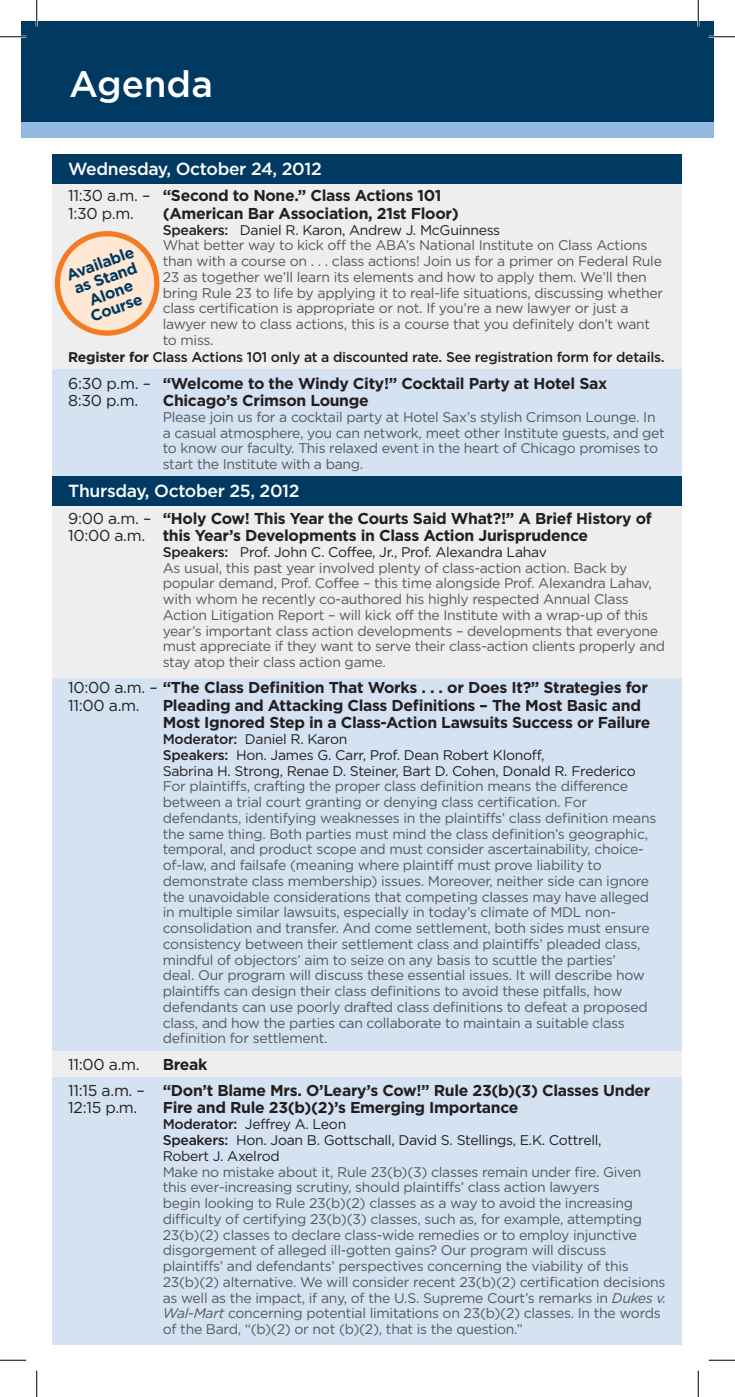
<style>
.page{position:relative;width:735px;height:1397px;background:#fff}
.page>*{position:absolute;margin:0;border:0;box-sizing:border-box;transform-origin:0 0}
.t1{font:500 36.75px "Gotham";color:#fff}
.t2{font:500 17.5px "Gotham";letter-spacing:-.02em;color:#fff}
.t3{font:700 15.75px/17.5px "Gotham";letter-spacing:-.02em;color:#231f20}
.t4{font:15.75px "Gotham";letter-spacing:-.02em;color:#231f20}
.t5{font:700 15.75px "Gotham";color:#003a62}
.t6{font:14px/15.8px "Gotham";letter-spacing:-.02em;color:#57585a}
.t7{font:14px/15.8px "Gotham";letter-spacing:-.02em;color:#231f20}
.t8{font:500 14px "Gotham";letter-spacing:-.02em;color:#231f20}
.s1{font-weight:400}
.s2{font-weight:500}
.s3{font-weight:700}
.s4{font-style:italic}
</style>
<div class="page">
<div style="left:52px;top:1074px;width:630px;height:270px;background:#d4e2f2"></div>
<div style="left:52px;top:673px;width:630px;height:381px;background:#d4e2f2"></div>
<div style="left:52px;top:497px;width:630px;height:180px;background:#eeeeef"></div>
<div style="left:21px;top:21px;width:693px;height:101px;background:#003a62"></div>
<div style="left:21px;top:122px;width:693px;height:16px;background:#94b9e1"></div>
<div style="left:52px;top:1051px;width:630px;height:25px;background:#eeeeef"></div>
<div style="left:52px;top:174px;width:630px;height:207px;background:#eeeeef"></div>
<div style="left:52px;top:369px;width:630px;height:112px;background:#d4e2f2"></div>
<div style="left:52px;top:476px;width:630px;height:30px;background:#003a62"></div>
<div style="left:52px;top:154px;width:630px;height:30px;background:#003a62"></div>
<div style="left:57px;top:234px;width:100px;height:99px;background:#fee8d4;border-radius:50%"></div>
<div style="left:55px;top:231px;width:104px;height:105px;border:5px solid #f47b21;border-radius:50%"></div>
<hr style="left:0;top:36px;width:26px;height:2px;background:#fff">
<hr style="left:709px;top:36px;width:26px;height:2px;background:#fff">
<hr style="left:36px;top:0;width:2px;height:26px;background:#fff">
<hr style="left:697px;top:0;width:2px;height:26px;background:#fff">
<svg style="left:0;top:36px;width:26px;height:1px"></svg>
<svg style="left:709px;top:36px;width:26px;height:1px"></svg>
<svg style="left:0;top:1359px;width:26px;height:1px"></svg>
<svg style="left:709px;top:1359px;width:26px;height:1px"></svg>
<svg style="left:36px;top:0;width:1px;height:26px"></svg>
<svg style="left:36px;top:1370px;width:1px;height:26px"></svg>
<svg style="left:698px;top:0;width:1px;height:26px"></svg>
<svg style="left:698px;top:1370px;width:1px;height:26px"></svg>
<p class="t1" style="left:69px;top:63px;width:145px">Agenda</p>
<p class="t2" style="left:68px;top:159px;width:255px">Wednesday, October 24, 2012</p>
<p class="t3" style="left:68px;top:187px;width:375px"><span class="s1">11:30 a.m. –</span> “Second to None.” Class Actions 101</p>
<p class="t4" style="left:68px;top:205px;width:67px">1:30 p.m.</p>
<p class="t3" style="left:163px;top:204px;width:298px">(American Bar Association, 21st Floor)</p>
<p class="t7" style="left:163px;top:222px;width:339px"><span class="s2">Speakers:</span> Daniel R. Karon, Andrew J. McGuinness</p>
<p class="t6" style="left:163px;top:237px;width:502px">What better way to kick off the ABA’s National Institute on Class Actions than with a course on . . . class actions! Join us for a primer on Federal Rule 23 as together we’ll learn its elements and how to apply them. We’ll then bring Rule 23 to life by applying it to real-life situations, discussing whether class certification is appropriate or not. If you’re a new lawyer or just a lawyer new to class actions, this is a course that you definitely don’t want to miss.</p>
<p class="t8" style="left:68px;top:349px;width:598px"><span class="s3">Register for</span> Class Actions 101 only at a discounted rate. See registration form for details.</p>
<p class="t3" style="left:68px;top:374px;width:541px"><span class="s1">6:30 p.m. –</span> “Welcome to the Windy City!” Cocktail Party at Hotel Sax</p>
<p class="t4" style="left:68px;top:392px;width:72px">8:30 p.m.</p>
<p class="t3" style="left:163px;top:391px;width:208px">Chicago’s Crimson Lounge</p>
<p class="t6" style="left:163px;top:409px;width:504px">Please join us for a cocktail party at Hotel Sax’s stylish Crimson Lounge. In a casual atmosphere, you can network, meet other Institute guests, and get to know our faculty. This relaxed event in the heart of Chicago promises to start the Institute with a bang.</p>
<p class="t2" style="left:68px;top:481px;width:233px">Thursday, October 25, 2012</p>
<p class="t3" style="left:68px;top:509px;width:585px"><span class="s1">9:00 a.m. –</span> “Holy Cow! This Year the Courts Said What?!” A Brief History of</p>
<p class="t3" style="left:68px;top:526px;width:521px"><span class="s1">10:00 a.m.</span> this Year’s Developments in Class Action Jurisprudence</p>
<p class="t7" style="left:163px;top:544px;width:386px"><span class="s2">Speakers:</span> Prof. John C. Coffee, Jr., Prof. Alexandra Lahav</p>
<p class="t6" style="left:163px;top:559px;width:504px">As usual, this past year involved plenty of class-action action. Back by popular demand, Prof. Coffee – this time alongside Prof. Alexandra Lahav, with whom he recently co-authored his highly respected Annual Class Action Litigation Report – will kick off the Institute with a wrap-up of this year’s important class action developments – developments that everyone must appreciate if they want to serve their class-action clients properly and stay atop their class action game.</p>
<p class="t3" style="left:68px;top:678px;width:581px"><span class="s1">10:00 a.m. –</span> “The Class Definition That Works . . . or Does It?” Strategies for</p>
<p class="t4" style="left:68px;top:696px;width:73px">11:00 a.m.</p>
<p class="t3" style="left:163px;top:696px;width:489px">Pleading and Attacking Class Definitions – The Most Basic and<br>Most Ignored Step in a Class-Action Lawsuits Success or Failure</p>
<p class="t7" style="left:163px;top:731px;width:474px"><span class="s2">Moderator:</span> Daniel R. Karon<br><span class="s2">Speakers:</span> Hon. James G. Carr, Prof. Dean Robert Klonoff,<br>Sabrina H. Strong, Renae D. Steiner, Bart D. Cohen, Donald R. Frederico</p>
<p class="t6" style="left:163px;top:778px;width:495px">For plaintiffs, crafting the proper class definition means the difference between a trial court granting or denying class certification. For defendants, identifying weaknesses in the plaintiffs’ class definition means the same thing. Both parties must mind the class definition’s geographic, temporal, and product scope and must consider ascertainability, choice&shy;of-law, and failsafe (meaning where plaintiff must prove liability to demonstrate class membership) issues. Moreover, neither side can ignore the unavoidable considerations that competing classes may have alleged in multiple similar lawsuits, especially in today’s climate of MDL non&shy;consolidation and transfer. And come settlement, both sides must ensure consistency between their settlement class and plaintiffs’ pleaded class, mindful of objectors’ aim to seize on any basis to scuttle the parties’<br>deal. Our program will discuss these essential issues. It will describe how plaintiffs can design their class definitions to avoid these pitfalls, how defendants can use poorly drafted class definitions to defeat a proposed class, and how the parties can collaborate to maintain a suitable class definition for settlement.</p>
<p class="t4" style="left:68px;top:1055px;width:73px">11:00 a.m.</p>
<p class="t3" style="left:163px;top:1055px;width:46px">Break</p>
<p class="t3" style="left:68px;top:1081px;width:584px"><span class="s1">11:15 a.m. –</span> “Don’t Blame Mrs. O’Leary’s Cow!” Rule 23(b)(3) Classes Under</p>
<p class="t4" style="left:68px;top:1099px;width:71px">12:15 p.m.</p>
<p class="t3" style="left:163px;top:1098px;width:357px">Fire and Rule 23(b)(2)’s Emerging Importance</p>
<p class="t7" style="left:163px;top:1116px;width:440px"><span class="s2">Moderator:</span> Jeffrey A. Leon<br><span class="s2">Speakers:</span> Hon. Joan B. Gottschall, David S. Stellings, E.K. Cottrell,<br>Robert J. Axelrod</p>
<p class="t6" style="left:163px;top:1163px;width:505px">Make no mistake about it, Rule 23(b)(3) classes remain under fire. Given this ever-increasing scrutiny, should plaintiffs’ class action lawyers<br>begin looking to Rule 23(b)(2) classes as a way to avoid the increasing difficulty of certifying 23(b)(3) classes, such as, for example, attempting 23(b)(2) classes to declare class-wide remedies or to employ injunctive disgorgement of alleged ill-gotten gains? Our program will discuss plaintiffs’ and defendants’ perspectives concerning the viability of this 23(b)(2) alternative. We will consider recent 23(b)(2) certification decisions as well as the impact, if any, of the U.S. Supreme Court’s remarks in <span class="s4">Dukes v.<br>Wal-Mart</span> concerning potential limitations on 23(b)(2) classes. In the words of the Bard, “(b)(2) or not (b)(2), that is the question.”</p>
<p class="t5" style="left:64px;top:267px;width:73px;rotate:-20deg">Available</p>
<p class="t5" style="left:71px;top:281px;width:68px;rotate:-20deg">as Stand</p>
<p class="t5" style="left:86px;top:292px;width:47px;rotate:-20deg">Alone</p>
<p class="t5" style="left:88px;top:308px;width:56px;rotate:-20deg">Course</p>
</div>
